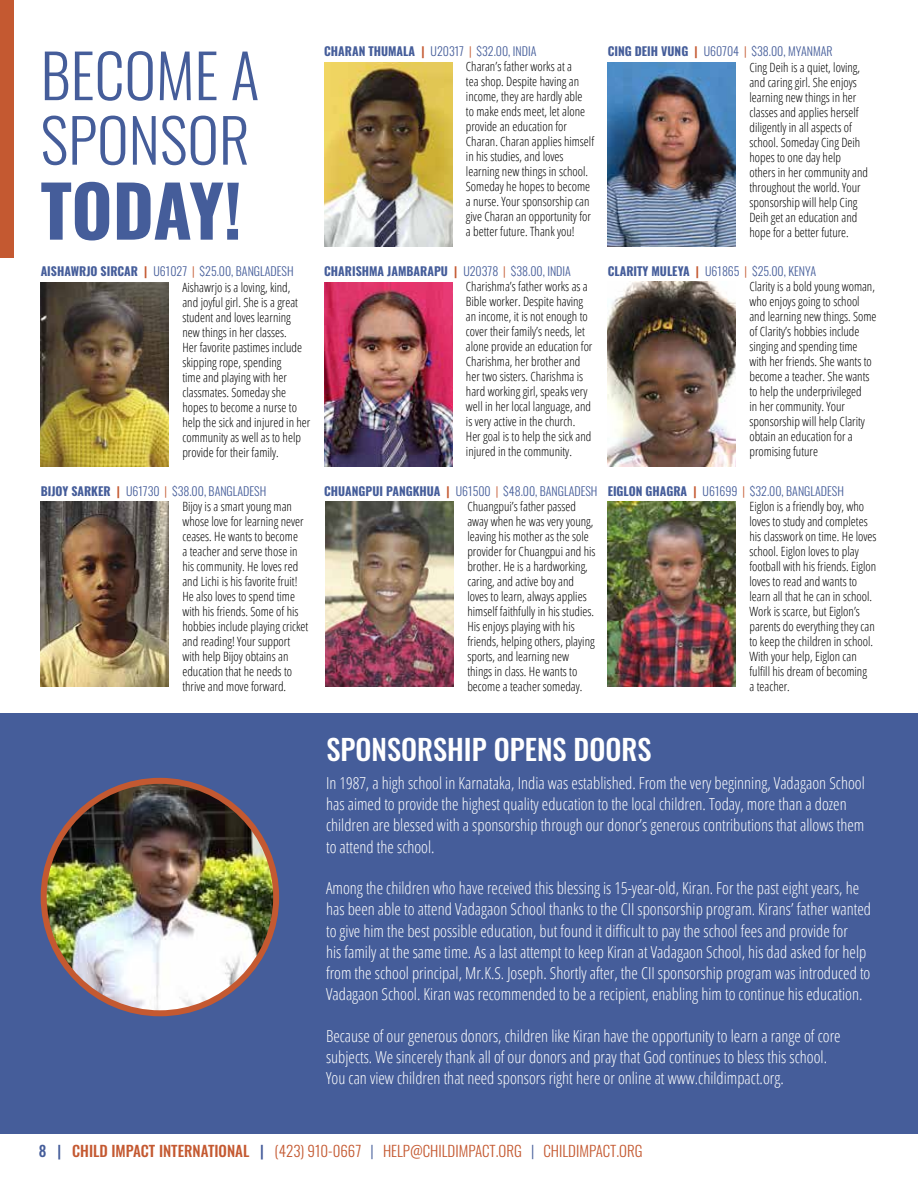
<style>
.page{position:relative;width:918px;height:1188px;background:#fff}
.page>*{position:absolute;margin:0;border:0;box-sizing:border-box;transform-origin:0 0}
.t1{font:700 70.5px "Oswald";letter-spacing:-.01em;color:#455d9a}
.t2{font:300 60px/64.5px "Oswald";color:#455d9a}
.t3{font:500 28.5px "Oswald";color:#fff}
.t4{font:300 condensed 16.5px/21px "Open Sans";color:#fff}
.t5{font:300 15px "Oswald";color:#c45931}
.t6{font:300 condensed 12.75px/15px "Open Sans";color:#000}
.t7{font:300 12px "Oswald";color:#455d9a}
.t8{font:700 12px "Oswald";color:#455d9a}
.s1{font-weight:700}
.s2{font-weight:700;color:#c45931}
.s3{color:#c45931}
.s4{font-weight:300}
.s5{font-weight:300;color:#c45931}
.s6{font-weight:500;color:#455d9a}
.s7{font-weight:500}
.s8{color:#455d9a}
</style>
<div class="page">
<div style="left:0;top:714px;width:918px;height:420px;background:#455d9a"></div>
<img style="left:41px;top:282px;width:128px;height:185px">
<img style="left:608px;top:62px;width:128px;height:185px">
<img style="left:326px;top:502px;width:128px;height:184px">
<img style="left:41px;top:502px;width:128px;height:184px">
<img style="left:608px;top:282px;width:128px;height:184px">
<img style="left:324px;top:62px;width:128px;height:185px">
<img style="left:608px;top:502px;width:128px;height:184px">
<img style="left:324px;top:282px;width:128px;height:185px">
<div style="left:0;top:0;width:14px;height:257px;background:#c45931"></div>
<img style="left:44px;top:783px;width:232px;height:229px">
<div style="left:41px;top:778px;width:238px;height:238px;border:6px solid #c45931;border-radius:50%"></div>
<h2 class="t2" style="left:41px;top:37px;width:220px">BECOME A<br>SPONSOR</h2>
<h1 class="t1" style="left:41px;top:174px;width:203px">TODAY!</h1>
<p class="t7" style="left:41px;top:260px;width:254px"><span class="s1">AISHAWRJO SIRCAR</span> <span class="s2">|</span> U61027 <span class="s3">|</span> $25.00, BANGLADESH</p>
<p class="t6" style="left:182px;top:279px;width:129px">Aishawrjo is a loving, kind,<br>and joyful girl. She is a great student and loves learning new things in her classes.<br>Her favorite pastimes include skipping rope, spending<br>time and playing with her classmates. Someday she hopes to become a nurse to help the sick and injured in her community as well as to help provide for their family.</p>
<p class="t7" style="left:324px;top:40px;width:214px"><span class="s1">CHARAN THUMALA</span> <span class="s2">|</span> U20317 <span class="s3">|</span> $32.00, INDIA</p>
<p class="t6" style="left:466px;top:59px;width:130px">Charan’s father works at a<br>tea shop. Despite having an income, they are hardly able<br>to make ends meet, let alone provide an education for<br>Charan. Charan applies himself in his studies, and loves learning new things in school.<br>Someday he hopes to become a nurse. Your sponsorship can give Charan an opportunity for a better future. Thank you!</p>
<p class="t8" style="left:324px;top:265px;width:248px">CHARISHMA JAMBARAPU <span class="s3">|</span> <span class="s4">U20378</span> <span class="s5">|</span> <span class="s4">$38.00, INDIA</span></p>
<p class="t6" style="left:466px;top:279px;width:128px">Charishma’s father works as a<br>Bible worker. Despite having an income, it is not enough to cover their family’s needs, let alone provide an education for<br>Charishma, her brother and her two sisters. Charishma is hard working girl, speaks very well in her local language, and is very active in the church.<br>Her goal is to help the sick and injured in the community.</p>
<p class="t7" style="left:41px;top:480px;width:227px"><span class="s1">BIJOY SARKER</span> <span class="s2">|</span> U61730 <span class="s3">|</span> $38.00, BANGLADESH</p>
<p class="t7" style="left:324px;top:480px;width:275px"><span class="s1">CHUANGPUI PANGKHUA</span> <span class="s2">|</span> U61500 <span class="s3">|</span> $48.00, BANGLADESH</p>
<p class="t6" style="left:182px;top:499px;width:127px">Bijoy is a smart young man whose love for learning never ceases. He wants to become<br>a teacher and serve those in his community. He loves red and Lichi is his favorite fruit!<br>He also loves to spend time with his friends. Some of his hobbies include playing cricket and reading! Your support with help Bijoy obtains an education that he needs to thrive and move forward.</p>
<p class="t6" style="left:467px;top:499px;width:130px">Chuangpui’s father passed away when he was very young, leaving his mother as the sole provider for Chuangpui and his brother. He is a hardworking, caring, and active boy and loves to learn, always applies himself faithfully in his studies.<br>His enjoys playing with his friends, helping others, playing sports, and learning new things in class. He wants to become a teacher someday.</p>
<p class="t7" style="left:608px;top:40px;width:226px"><span class="s1">CING DEIH VUNG</span> <span class="s2">|</span> U60704 <span class="s3">|</span> $38.00, MYANMAR</p>
<p class="t6" style="left:749px;top:59px;width:120px">Cing Deih is a quiet, loving, and caring girl. She enjoys learning new things in her classes and applies herself diligently in all aspects of school. Someday Cing Deih hopes to one day help others in her community and throughout the world. Your sponsorship will help Cing<br>Deih get an education and hope for a better future.</p>
<p class="t7" style="left:608px;top:260px;width:210px"><span class="s1">CLARITY MULEYA</span> <span class="s2">|</span> U61865 <span class="s3">|</span> $25.00, KENYA</p>
<p class="t6" style="left:749px;top:279px;width:129px">Clarity is a bold young woman, who enjoys going to school and learning new things. Some of Clarity’s hobbies include singing and spending time with her friends. She wants to become a teacher. She wants to help the underprivileged<br>in her community. Your sponsorship will help Clarity obtain an education for a promising future</p>
<p class="t7" style="left:608px;top:480px;width:238px"><span class="s1">EIGLON GHAGRA</span> <span class="s2">|</span> U61699 <span class="s3">|</span> $32.00, BANGLADESH</p>
<p class="t6" style="left:749px;top:499px;width:129px">Eiglon is a friendly boy, who loves to study and completes his classwork on time. He loves school. Eiglon loves to play football with his friends. Eiglon loves to read and wants to learn all that he can in school.<br>Work is scarce, but Eiglon’s parents do everything they can to keep the children in school.<br>With your help, Eiglon can fulfill his dream of becoming<br>a teacher.</p>
<h3 class="t3" style="left:326px;top:734px;width:327px">SPONSORSHIP OPENS DOORS</h3>
<p class="t4" style="left:326px;top:772px;width:540px">In 1987, a high school in Karnataka, India was established. From the very beginning, Vadagaon School has aimed to provide the highest quality education to the local children. Today, more than a dozen children are blessed with a sponsorship through our donor’s generous contributions that allows them to attend the school.</p>
<p class="t4" style="left:326px;top:877px;width:547px">Among the children who have received this blessing is 15-year-old, Kiran. For the past eight years, he has been able to attend Vadagaon School thanks to the CII sponsorship program. Kirans’ father wanted to give him the best possible education, but found it difficult to pay the school fees and provide for<br>his family at the same time. As a last attempt to keep Kiran at Vadagaon School, his dad asked for help from the school principal, Mr.K.S. Joseph. Shortly after, the CII sponsorship program was introduced to Vadagaon School. Kiran was recommended to be a recipient, enabling him to continue his education.</p>
<p class="t4" style="left:326px;top:1024px;width:516px">Because of our generous donors, children like Kiran have the opportunity to learn a range of core subjects. We sincerely thank all of our donors and pray that God continues to bless this school.<br>You can view children that need sponsors right here or online at www.childimpact.org.</p>
<p class="t5" style="left:39px;top:1138px;width:605px"><span class="s6">8 |</span> <span class="s7">CHILD IMPACT INTERNATIONAL</span> <span class="s6">|</span> (423) 910-0667 <span class="s8">|</span> HELP@CHILDIMPACT.ORG <span class="s8">|</span> CHILDIMPACT.ORG</p>
</div>
